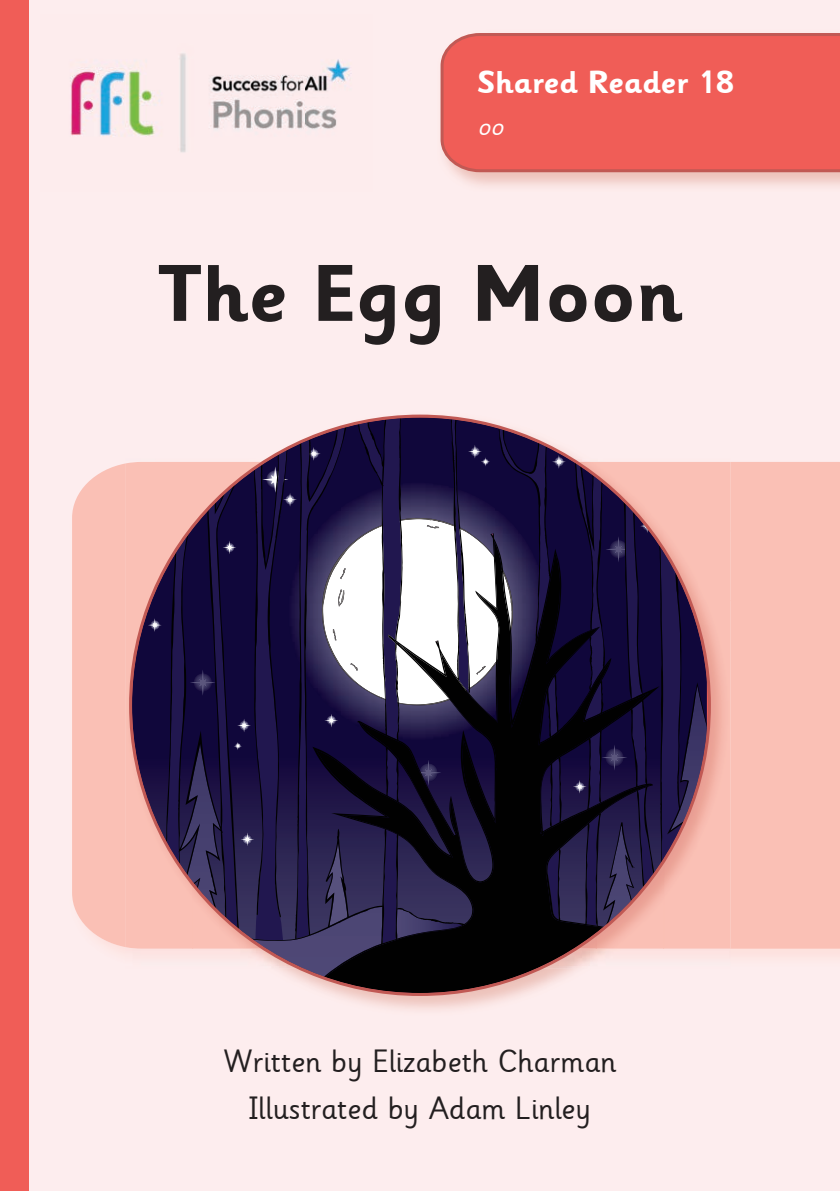
<style>
.page{position:relative;width:840px;height:1191px;background:#fff}
.page>*{position:absolute;margin:0;border:0;box-sizing:border-box;transform-origin:0 0}
.t1{font:700 80px "Sassoon Infant Rg";color:#231f20}
.t2{font:32px/47.4px "Sassoon Infant Rg";color:#231f20;text-align:center}
.t3{font:700 32px "Sassoon Infant Rg";color:#fff}
.t4{font:italic 26px "Sassoon Infant Rg";color:#fff}
</style>
<div class="page">
<div style="left:0;top:0;width:839px;height:1191px;background:#fdedee"></div>
<div style="left:72px;top:462px;width:767px;height:486px;background:#fac0b5"></div>
<img style="left:70px;top:53px;width:281px;height:100px">
<img style="left:330px;top:993px;width:196px;height:17px">
<img style="left:126px;top:462px;width:6px;height:68px">
<div style="left:706px;top:462px;width:24px;height:68px;background:#fac0b5"></div>
<img style="left:126px;top:530px;width:6px;height:418px">
<div style="left:706px;top:530px;width:24px;height:70px;background:#fac0b5"></div>
<img style="left:706px;top:600px;width:24px;height:348px">
<svg style="left:132px;top:418px;width:440px;height:575px;background:#4f435f"></svg>
<svg style="left:154px;top:852px;width:3px;height:4px"></svg>
<svg style="left:572px;top:455px;width:134px;height:517px;background:#604863"></svg>
<svg style="left:439px;top:32px;width:400px;height:142px;background:#ed615b"></svg>
<div style="left:0;top:0;width:28px;height:1191px;background:#f05d57"></div>
<p class="t3" style="left:477px;top:64px;width:257px">Shared Reader 18</p>
<p class="t4" style="left:477px;top:111px;width:34px">oo</p>
<h1 class="t1" style="left:158px;top:249px;width:525px">The Egg Moon</h1>
<p class="t2" style="left:223px;top:1038px;width:394px">Written by Elizabeth Charman<br>Illustrated by Adam Linley</p>
</div>
